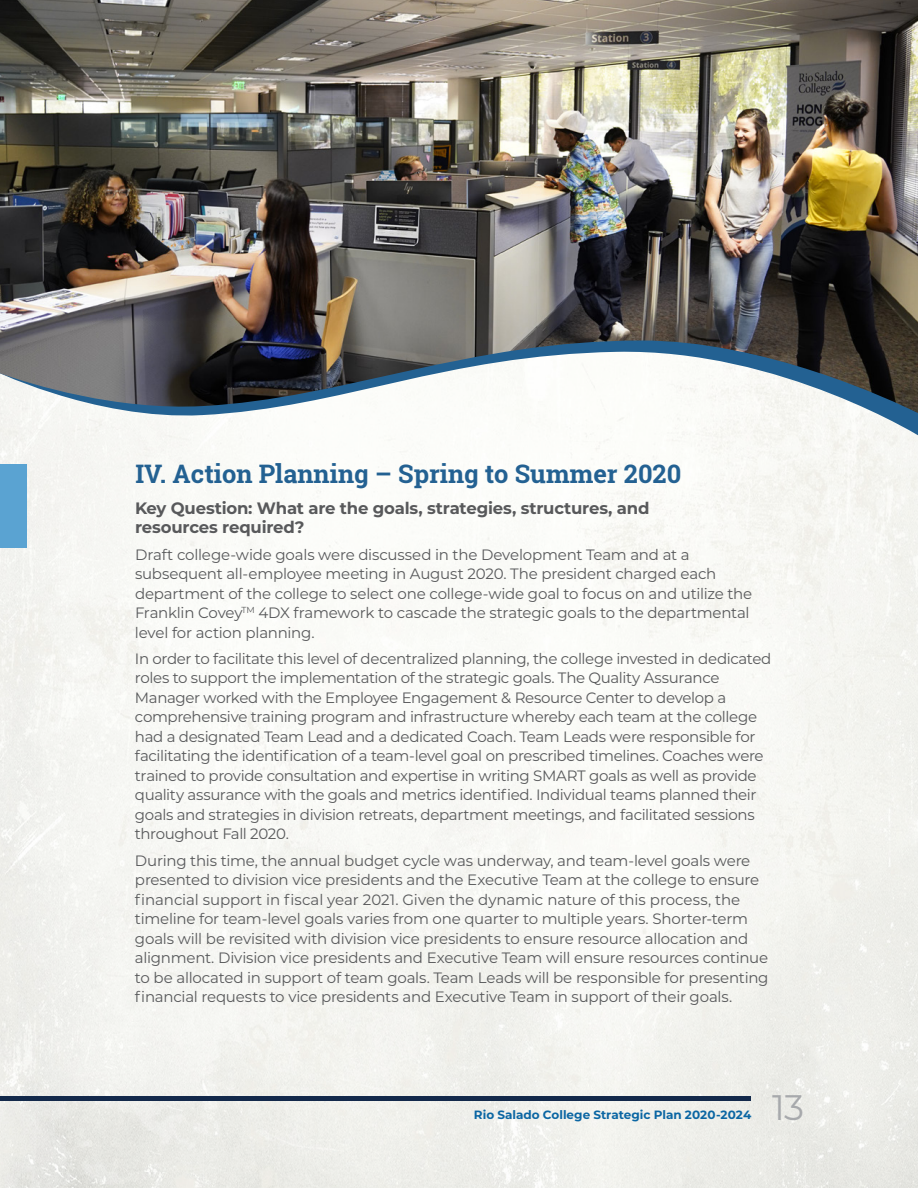
<style>
.page{position:relative;width:918px;height:1188px;background:#fff}
.page>*{position:absolute;margin:0;border:0;box-sizing:border-box;transform-origin:0 0}
.t1{font:35.4px "Montserrat";color:#a7a9ac}
.t2{font:700 25.5px "Roboto Slab";color:#236192}
.t3{font:700 16.5px/19.5px "Montserrat";letter-spacing:-.015em;color:#58595b}
.t4{font:15px/19.5px "Montserrat";letter-spacing:-.02em;color:#58595b}
.t5{font:700 12px "Montserrat";color:#0b66a3}
</style>
<div class="page">
<img style="left:0;top:438px;width:918px;height:750px">
<div style="left:0;top:1096px;width:750px;height:5px;background:#13294b"></div>
<div style="left:0;top:464px;width:27px;height:84px;background:#5aa3d2"></div>
<svg style="left:0;top:413px;width:918px;height:25px"></svg>
<img style="left:0;top:0;width:918px;height:413px">
<h2 class="t2" style="left:135px;top:456px;width:547px">IV. Action Planning – Spring to Summer 2020</h2>
<p class="t3" style="left:135px;top:498px;width:516px">Key Question: What are the goals, strategies, structures, and resources required?</p>
<p class="t4" style="left:135px;top:544px;width:619px">Draft college-wide goals were discussed in the Development Team and at a subsequent all-employee meeting in August 2020. The president charged each department of the college to select one college-wide goal to focus on and utilize the Franklin Covey<sup>TM</sup> 4DX framework to cascade the strategic goals to the departmental level for action planning.</p>
<p class="t4" style="left:135px;top:648px;width:638px">In order to facilitate this level of decentralized planning, the college invested in dedicated roles to support the implementation of the strategic goals. The Quality Assurance Manager worked with the Employee Engagement &amp; Resource Center to develop a comprehensive training program and infrastructure whereby each team at the college had a designated Team Lead and a dedicated Coach. Team Leads were responsible for facilitating the identification of a team-level goal on prescribed timelines. Coaches were trained to provide consultation and expertise in writing SMART goals as well as provide quality assurance with the goals and metrics identified. Individual teams planned their goals and strategies in division retreats, department meetings, and facilitated sessions throughout Fall 2020.</p>
<p class="t4" style="left:135px;top:850px;width:635px">During this time, the annual budget cycle was underway, and team-level goals were presented to division vice presidents and the Executive Team at the college to ensure financial support in fiscal year 2021. Given the dynamic nature of this process, the timeline for team-level goals varies from one quarter to multiple years. Shorter-term goals will be revisited with division vice presidents to ensure resource allocation and alignment. Division vice presidents and Executive Team will ensure resources continue to be allocated in support of team goals. Team Leads will be responsible for presenting financial requests to vice presidents and Executive Team in support of their goals.</p>
<p class="t5" style="left:474px;top:1106px;width:279px">Rio Salado College Strategic Plan 2020-2024</p>
<h1 class="t1" style="left:772px;top:1083px;width:33px">13</h1>
</div>
